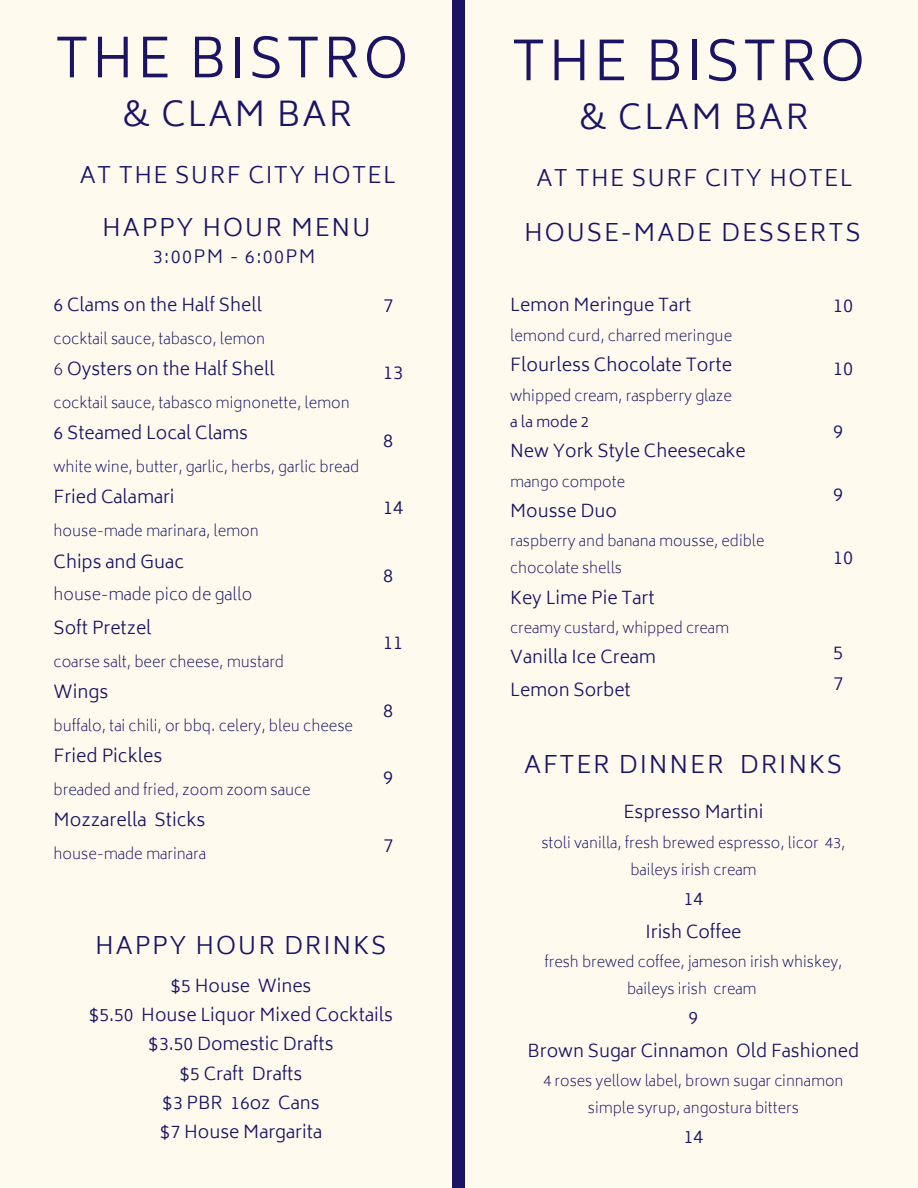
<style>
.page{position:relative;width:918px;height:1188px;background:#fffaee}
.page>*{position:absolute;margin:0;border:0;box-sizing:border-box;transform-origin:0 0}
.t1{font:300 53.55px "Biryani";letter-spacing:.06em;color:#1b1464}
.t2{font:300 33.9px "Biryani";letter-spacing:.06em;color:#1b1464}
.t3{font:300 24px "Biryani";letter-spacing:.075em;color:#1b1464}
.t4{font:300 22.5px "Biryani";letter-spacing:.06em;color:#1b1464}
.t5{font:300 18.3px "Biryani";color:#1b1464}
.t6{font:300 18.15px "Biryani";letter-spacing:.075em;color:#1b1464}
.t7{font:300 17.85px "Biryani";color:#1b1464}
.t8{font:300 17.7px "Biryani";color:#1b1464}
.t9{font:200 16.2px "Biryani";color:#1b1464}
.t10{font:200 14.85px "Biryani";color:#1b1464}
.t11{font:200 14.7px/27px "Biryani";color:#1b1464;text-align:center}
.t12{font:300 14.7px "Biryani";color:#1b1464}
.s1{font-weight:200}
</style>
<div class="page">
<div style="left:452px;top:0;width:13px;height:1188px;background:#1b1464"></div>
<p class="t1" style="left:55px;top:28px;width:355px">THE BISTRO</p>
<p class="t2" style="left:122px;top:94px;width:231px">&amp; CLAM BAR</p>
<p class="t4" style="left:80px;top:162px;width:317px">AT THE SURF CITY HOTEL</p>
<p class="t3" style="left:102px;top:214px;width:270px">HAPPY HOUR MENU</p>
<p class="t6" style="left:153px;top:246px;width:164px">3:00PM - 6:00PM</p>
<p class="t8" style="left:54px;top:295px;width:210px">6 Clams on the Half Shell</p>
<p class="t10" style="left:54px;top:330px;width:213px">cocktail sauce, tabasco, lemon</p>
<p class="t8" style="left:54px;top:359px;width:223px"><span class="s1">6</span> Oysters on the Half Shell</p>
<p class="t10" style="left:54px;top:394px;width:298px">cocktail sauce, tabasco mignonette, lemon</p>
<p class="t8" style="left:54px;top:423px;width:196px">6 Steamed Local Clams</p>
<p class="t10" style="left:54px;top:458px;width:307px">white wine, butter, garlic, herbs, garlic bread</p>
<p class="t8" style="left:54px;top:487px;width:123px">Fried Calamari</p>
<p class="t10" style="left:54px;top:522px;width:207px">house-made marinara, lemon</p>
<p class="t8" style="left:54px;top:551px;width:132px">Chips and Guac</p>
<p class="t9" style="left:54px;top:585px;width:200px">house-made pico de gallo</p>
<p class="t8" style="left:54px;top:617px;width:100px">Soft Pretzel</p>
<p class="t10" style="left:54px;top:653px;width:232px">coarse salt, beer cheese, mustard</p>
<p class="t7" style="left:54px;top:681px;width:56px">Wings</p>
<p class="t10" style="left:54px;top:717px;width:301px">buffalo, tai chili, or bbq. celery, bleu cheese</p>
<p class="t7" style="left:54px;top:746px;width:110px">Fried Pickles</p>
<p class="t10" style="left:54px;top:781px;width:259px">breaded and fried, zoom zoom sauce</p>
<p class="t7" style="left:54px;top:810px;width:153px">Mozzarella Sticks</p>
<p class="t10" style="left:54px;top:845px;width:154px">house-made marinara</p>
<p class="t5" style="left:383px;top:295px;width:12px">7</p>
<p class="t5" style="left:383px;top:362px;width:22px">13</p>
<p class="t5" style="left:383px;top:430px;width:12px">8</p>
<p class="t5" style="left:383px;top:497px;width:22px">14</p>
<p class="t5" style="left:383px;top:565px;width:12px">8</p>
<p class="t5" style="left:383px;top:632px;width:22px">11</p>
<p class="t5" style="left:383px;top:700px;width:12px">8</p>
<p class="t5" style="left:383px;top:767px;width:12px">9</p>
<p class="t5" style="left:383px;top:835px;width:12px">7</p>
<p class="t3" style="left:95px;top:932px;width:293px">HAPPY HOUR DRINKS</p>
<p class="t8" style="left:171px;top:975px;width:142px">$5 House Wines</p>
<p class="t8" style="left:89px;top:1005px;width:305px">$5.50 House Liquor Mixed Cocktails</p>
<p class="t8" style="left:149px;top:1034px;width:186px">$3.50 Domestic Drafts</p>
<p class="t8" style="left:180px;top:1063px;width:124px">$5 Craft Drafts</p>
<p class="t8" style="left:163px;top:1092px;width:158px">$3 PBR 16oz Cans</p>
<p class="t8" style="left:160px;top:1122px;width:163px">$7 House Margarita</p>
<p class="t1" style="left:512px;top:30px;width:355px">THE BISTRO</p>
<p class="t2" style="left:579px;top:97px;width:231px">&amp; CLAM BAR</p>
<p class="t4" style="left:536px;top:165px;width:317px">AT THE SURF CITY HOTEL</p>
<p class="t3" style="left:524px;top:219px;width:338px">HOUSE-MADE DESSERTS</p>
<p class="t8" style="left:510px;top:295px;width:183px">Lemon Meringue Tart</p>
<p class="t10" style="left:510px;top:328px;width:223px">lemond curd, charred meringue</p>
<p class="t7" style="left:510px;top:354px;width:224px">Flourless Chocolate Torte</p>
<p class="t10" style="left:510px;top:387px;width:223px">whipped cream, raspberry glaze</p>
<p class="t12" style="left:510px;top:413px;width:80px">a la mode 2</p>
<p class="t8" style="left:510px;top:441px;width:237px">New York Style Cheesecake</p>
<p class="t11" style="left:510px;top:468px;width:116px">mango compote</p>
<p class="t8" style="left:510px;top:501px;width:108px">Mousse Duo</p>
<p class="t11" style="left:510px;top:528px;width:256px;text-align:left">raspberry and banana mousse, edible chocolate shells</p>
<p class="t8" style="left:510px;top:587px;width:146px">Key Lime Pie Tart</p>
<p class="t11" style="left:510px;top:614px;width:220px">creamy custard, whipped cream</p>
<p class="t8" style="left:510px;top:647px;width:147px">Vanilla Ice Cream</p>
<p class="t8" style="left:510px;top:679px;width:122px">Lemon Sorbet</p>
<p class="t5" style="left:833px;top:295px;width:22px">10</p>
<p class="t5" style="left:833px;top:358px;width:22px">10</p>
<p class="t5" style="left:833px;top:421px;width:12px">9</p>
<p class="t5" style="left:833px;top:484px;width:12px">9</p>
<p class="t5" style="left:833px;top:547px;width:22px">10</p>
<p class="t5" style="left:833px;top:642px;width:12px">5</p>
<p class="t5" style="left:833px;top:673px;width:12px">7</p>
<p class="t3" style="left:524px;top:751px;width:319px">AFTER DINNER DRINKS</p>
<p class="t8" style="left:624px;top:802px;width:141px">Espresso Martini</p>
<p class="t11" style="left:541px;top:829px;width:306px">stoli vanilla, fresh brewed espresso, licor 43, baileys irish cream</p>
<p class="t8" style="left:684px;top:888px;width:21px">14</p>
<p class="t8" style="left:645px;top:921px;width:98px">Irish Coffee</p>
<p class="t11" style="left:545px;top:948px;width:299px">fresh brewed coffee, jameson irish whiskey, baileys irish cream</p>
<p class="t8" style="left:689px;top:1008px;width:11px">9</p>
<p class="t8" style="left:528px;top:1040px;width:333px">Brown Sugar Cinnamon Old Fashioned</p>
<p class="t11" style="left:543px;top:1068px;width:302px">4 roses yellow label, brown sugar cinnamon simple syrup, angostura bitters</p>
<p class="t8" style="left:684px;top:1127px;width:21px">14</p>
</div>
